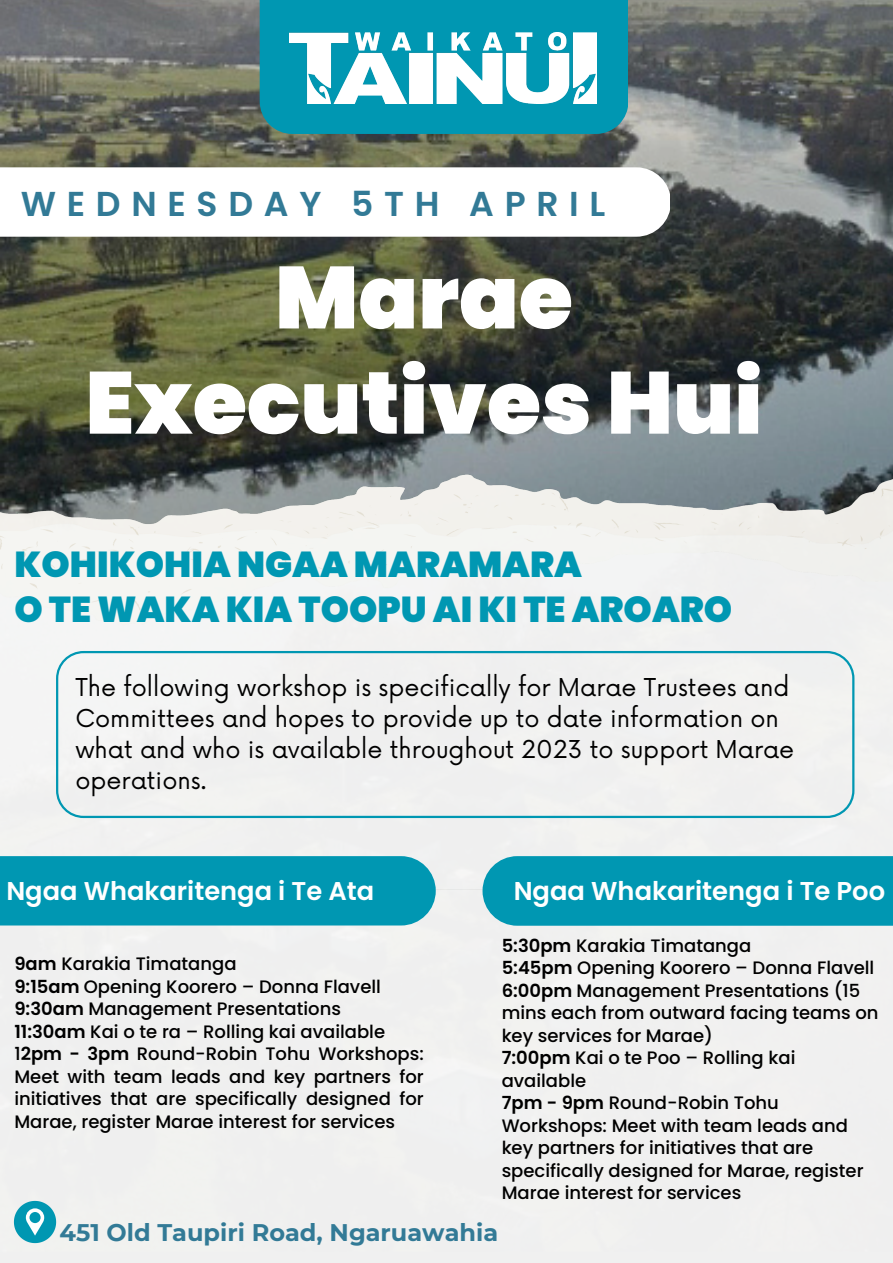
<style>
.page{position:relative;width:893px;height:1263px;background:#fff}
.page>*{position:absolute;margin:0;border:0;box-sizing:border-box;transform-origin:0 0}
.t1{font:900 87.75px/105.1px "Poppins";color:#fff;text-align:center}
.t2{font:900 36px/45.6px "Poppins";color:#0097b2}
.t3{font:600 34.5px "Poppins";letter-spacing:.31em;color:#327a96}
.t4{font:600 25.8px "Poppins";color:#fff}
.t5{font:600 25.72px "Poppins";color:#fff}
.t6{font:24px/30.9px "Now";color:#000}
.t7{font:700 24px "Montserrat";color:#327a96}
.t8{font:500 18px/22.5px "Poppins";color:#000}
.s1{font-weight:600}
</style>
<div class="page">
<img style="left:0;top:0;width:893px;height:434px">
<img style="left:0;top:434px;width:893px;height:829px">
<svg style="left:0;top:167px;width:670px;height:70px"></svg>
<div style="left:260px;top:0;width:368px;height:134px;background:#0097b2"></div>
<div style="left:56px;top:651px;width:798px;height:167px;background:#f0f0f0"></div>
<div style="left:0;top:856px;width:436px;height:69px;background:#0097b2"></div>
<div style="left:482px;top:856px;width:411px;height:70px;background:#0097b2"></div>
<svg style="left:14px;top:1201px;width:42px;height:42px"></svg>
<img style="left:289px;top:33px;width:307px;height:71px">
<h3 class="t3" style="left:21px;top:180px;width:586px">WEDNESDAY 5TH APRIL</h3>
<h1 class="t1" style="left:85px;top:245px;width:678px">Marae<br>Executives Hui</h1>
<h2 class="t2" style="left:14px;top:541px;width:719px">KOHIKOHIA NGAA MARAMARA<br>O TE WAKA KIA TOOPU AI KI TE AROARO</h2>
<h3 class="t6" style="left:75px;top:673px;width:720px">The following workshop is specifically for Marae Trustees and Committees and hopes to provide up to date information on what and who is available throughout 2023 to support Marae operations.</h3>
<h3 class="t5" style="left:6px;top:873px;width:369px">Ngaa Whakaritenga i Te Ata</h3>
<h3 class="t4" style="left:514px;top:873px;width:373px">Ngaa Whakaritenga i Te Poo</h3>
<p class="t8" style="left:14px;top:953px;width:411px"><span class="s1">9am</span> Karakia Timatanga<br><span class="s1">9:15am</span> Opening Koorero – Donna Flavell <span class="s1">9:30am</span> Management Presentations<br><span class="s1">11:30am</span> Kai o te ra – Rolling kai available 1<span class="s1">2pm - 3pm</span> Round-Robin Tohu Workshops:<br>Meet with team leads and key partners for initiatives that are specifically designed for Marae, register Marae interest for services</p>
<p class="t8" style="left:502px;top:934px;width:378px"><span class="s1">5:30pm</span> Karakia Timatanga<br><span class="s1">5:45pm</span> Opening Koorero – Donna Flavell<br><span class="s1">6:00pm</span> Management Presentations (15 mins each from outward facing teams on key services for Marae)<br><span class="s1">7:00pm</span> Kai o te Poo – Rolling kai available<br><span class="s1">7pm - 9pm</span> Round-Robin Tohu<br>Workshops: Meet with team leads and key partners for initiatives that are specifically designed for Marae, register<br>Marae interest for services</p>
<h3 class="t7" style="left:60px;top:1217px;width:440px">451 Old Taupiri Road, Ngaruawahia</h3>
</div>
